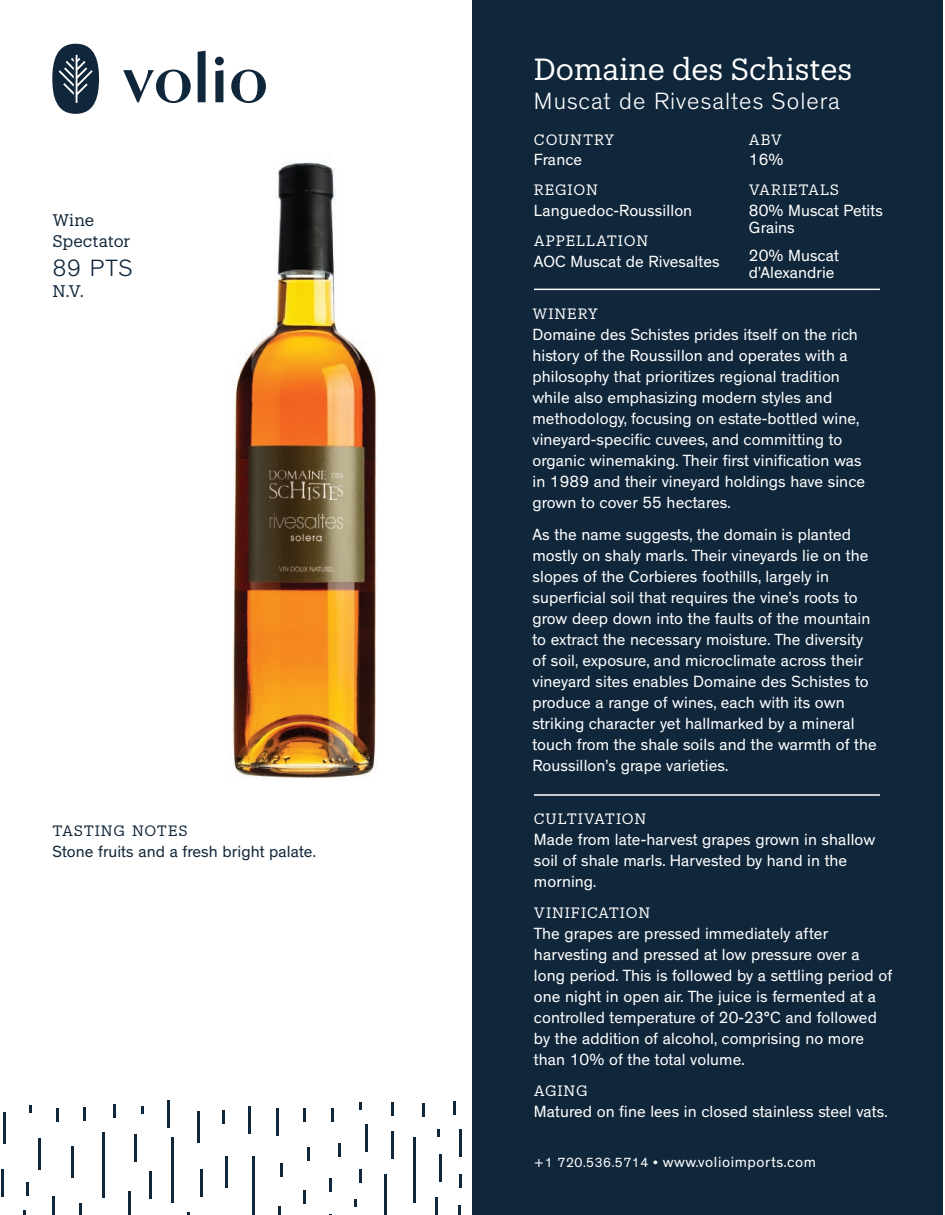
<style>
.page{position:relative;width:945px;height:1215px;background:#fff}
.page>*{position:absolute;margin:0;border:0;box-sizing:border-box;transform-origin:0 0}
.t1{font:30px "Produkt";letter-spacing:-.005em;color:#fff}
.t2{font:300 24px "Theinhardt";letter-spacing:.04em;color:#fff}
.t3{font:300 24px "Theinhardt";color:#10263a}
.t4{font:16.5px/21px "Theinhardt";letter-spacing:.005em;color:#fff}
.t5{font:16.5px "Theinhardt";letter-spacing:.005em;color:#10263a}
.t6{font:16.5px/21px "Produkt";letter-spacing:-.005em;color:#10263a}
.t7{font:15px "Theinhardt";letter-spacing:.04em;color:#fff}
.t8{font:14.7px "Produkt";letter-spacing:.06em;color:#fff}
.t9{font:14.7px "Produkt";letter-spacing:.045em;color:#10263a}
.s1{font-size:13.5px}
</style>
<div class="page">
<img style="left:197px;top:99px;width:180px;height:680px">
<div style="left:472px;top:0;width:471px;height:1215px;background:#10263a"></div>
<svg style="left:52px;top:44px;width:47px;height:70px"></svg>
<svg style="left:198px;top:51px;width:8px;height:51px"></svg>
<svg style="left:215px;top:57px;width:9px;height:45px"></svg>
<svg style="left:123px;top:70px;width:68px;height:33px"></svg>
<svg style="left:231px;top:70px;width:35px;height:33px"></svg>
<hr style="left:276px;top:1109px;width:3px;height:27px;background:#10263a">
<hr style="left:248px;top:1106px;width:3px;height:27px;background:#10263a">
<hr style="left:1px;top:1170px;width:3px;height:27px;background:#10263a">
<hr style="left:128px;top:1191px;width:3px;height:24px;background:#10263a">
<hr style="left:439px;top:1154px;width:2px;height:27px;background:#10263a">
<hr style="left:200px;top:1169px;width:2px;height:27px;background:#10263a">
<hr style="left:168px;top:1100px;width:2px;height:27px;background:#10263a">
<hr style="left:134px;top:1134px;width:3px;height:27px;background:#10263a">
<hr style="left:391px;top:1132px;width:3px;height:27px;background:#10263a">
<hr style="left:459px;top:1129px;width:3px;height:27px;background:#10263a">
<hr style="left:149px;top:1171px;width:3px;height:27px;background:#10263a">
<hr style="left:365px;top:1124px;width:3px;height:27px;background:#10263a">
<hr style="left:252px;top:1156px;width:3px;height:59px;background:#10263a">
<svg style="left:435px;top:1197px;width:2px;height:18px"></svg>
<svg style="left:278px;top:1206px;width:2px;height:9px"></svg>
<hr style="left:172px;top:1137px;width:2px;height:66px;background:#10263a">
<hr style="left:384px;top:1174px;width:3px;height:41px;background:#10263a">
<hr style="left:52px;top:1196px;width:3px;height:19px;background:#10263a">
<svg style="left:458px;top:1206px;width:3px;height:9px"></svg>
<hr style="left:414px;top:1137px;width:2px;height:65px;background:#10263a">
<hr style="left:102px;top:1132px;width:3px;height:66px;background:#10263a">
<hr style="left:113px;top:1104px;width:3px;height:14px;background:#10263a">
<hr style="left:391px;top:1102px;width:3px;height:14px;background:#10263a">
<svg style="left:303px;top:1191px;width:3px;height:13px"></svg>
<svg style="left:79px;top:1203px;width:3px;height:12px"></svg>
<svg style="left:330px;top:1178px;width:2px;height:13px"></svg>
<svg style="left:359px;top:1169px;width:3px;height:13px"></svg>
<svg style="left:83px;top:1107px;width:3px;height:13px"></svg>
<svg style="left:338px;top:1144px;width:3px;height:13px"></svg>
<svg style="left:459px;top:1175px;width:3px;height:13px"></svg>
<svg style="left:281px;top:1163px;width:2px;height:14px"></svg>
<hr style="left:307px;top:1147px;width:3px;height:14px;background:#10263a">
<hr style="left:56px;top:1108px;width:3px;height:14px;background:#10263a">
<hr style="left:331px;top:1108px;width:3px;height:14px;background:#10263a">
<hr style="left:222px;top:1110px;width:3px;height:14px;background:#10263a">
<svg style="left:454px;top:1102px;width:2px;height:13px"></svg>
<hr style="left:26px;top:1182px;width:3px;height:14px;background:#10263a">
<svg style="left:422px;top:1104px;width:3px;height:13px"></svg>
<hr style="left:303px;top:1108px;width:3px;height:14px;background:#10263a">
<hr style="left:198px;top:1111px;width:2px;height:31px;background:#10263a">
<hr style="left:38px;top:1138px;width:3px;height:31px;background:#10263a">
<hr style="left:71px;top:1147px;width:2px;height:31px;background:#10263a">
<hr style="left:3px;top:1112px;width:3px;height:31px;background:#10263a">
<hr style="left:226px;top:1157px;width:2px;height:31px;background:#10263a">
<svg style="left:438px;top:1129px;width:2px;height:8px"></svg>
<svg style="left:354px;top:1199px;width:3px;height:8px"></svg>
<svg style="left:29px;top:1106px;width:3px;height:7px"></svg>
<svg style="left:141px;top:1106px;width:3px;height:7px"></svg>
<svg style="left:359px;top:1102px;width:3px;height:8px"></svg>
<hr style="left:534px;top:289px;width:346px;height:1px;background:#fff">
<hr style="left:534px;top:794px;width:346px;height:2px;background:#fff">
<p class="t6" style="left:52px;top:209px;width:80px">Wine<br>Spectator</p>
<h2 class="t3" style="left:52px;top:254px;width:82px">89 PTS</h2>
<p class="t6" style="left:52px;top:279px;width:33px">N.V.</p>
<p class="t9" style="left:52px;top:821px;width:137px">TASTING NOTES</p>
<p class="t5" style="left:52px;top:842px;width:265px">Stone fruits and a fresh bright palate.</p>
<h1 class="t1" style="left:534px;top:49px;width:320px">Domaine des Schistes</h1>
<h2 class="t2" style="left:534px;top:87px;width:307px">Muscat de Rivesaltes Solera</h2>
<p class="t8" style="left:534px;top:129px;width:82px">COUNTRY</p>
<p class="t4" style="left:534px;top:150px;width:50px">France</p>
<p class="t8" style="left:534px;top:180px;width:66px">REGION</p>
<p class="t4" style="left:534px;top:200px;width:160px">Languedoc-Roussillon</p>
<p class="t8" style="left:534px;top:231px;width:116px">APPELLATION</p>
<p class="t4" style="left:534px;top:251px;width:187px">AOC Muscat de Rivesaltes</p>
<p class="t8" style="left:749px;top:129px;width:35px">ABV</p>
<p class="t4" style="left:749px;top:150px;width:36px">16%</p>
<p class="t8" style="left:749px;top:180px;width:92px">VARIETALS</p>
<p class="t4" style="left:749px;top:202px;width:136px;line-height:17.2px">80% Muscat Petits<br>Grains</p>
<p class="t4" style="left:749px;top:247px;width:92px;line-height:17.2px">20% Muscat d’Alexandrie</p>
<p class="t8" style="left:532px;top:304px;width:67px">WINERY</p>
<p class="t4" style="left:532px;top:325px;width:334px">Domaine des Schistes prides itself on the rich history of the Roussillon and operates with a philosophy that prioritizes regional tradition while also emphasizing modern styles and methodology, focusing on estate-bottled wine, vineyard-specific cuvees, and committing to organic winemaking. Their first vinification was in 1989 and their vineyard holdings have since grown to cover 55 hectares.</p>
<p class="t4" style="left:532px;top:524px;width:346px">As the name suggests, the domain is planted mostly on shaly marls. Their vineyards lie on the slopes of the Corbieres foothills, largely in superficial soil that requires the vine’s roots to grow deep down into the faults of the mountain to extract the necessary moisture. The diversity of soil, exposure, and microclimate across their vineyard sites enables Domaine des Schistes to produce a range of wines, each with its own striking character yet hallmarked by a mineral touch from the shale soils and the warmth of the Roussillon’s grape varieties.</p>
<p class="t8" style="left:534px;top:809px;width:114px">CULTIVATION</p>
<p class="t4" style="left:534px;top:830px;width:343px">Made from late-harvest grapes grown in shallow soil of shale marls. Harvested by hand in the morning.</p>
<p class="t8" style="left:534px;top:903px;width:118px">VINIFICATION</p>
<p class="t4" style="left:534px;top:923px;width:360px">The grapes are pressed immediately after harvesting and pressed at low pressure over a long period. This is followed by a settling period of one night in open air. The juice is fermented at a controlled temperature of 20-23°C and followed by the addition of alcohol, comprising no more than 10% of the total volume.</p>
<p class="t8" style="left:534px;top:1081px;width:55px">AGING</p>
<p class="t4" style="left:534px;top:1101px;width:355px">Matured on fine lees in closed stainless steel vats.</p>
<p class="t7" style="left:534px;top:1153px;width:284px"><span class="s1">+1 720.536.5714 •</span> www.volioimports.com</p>
</div>
